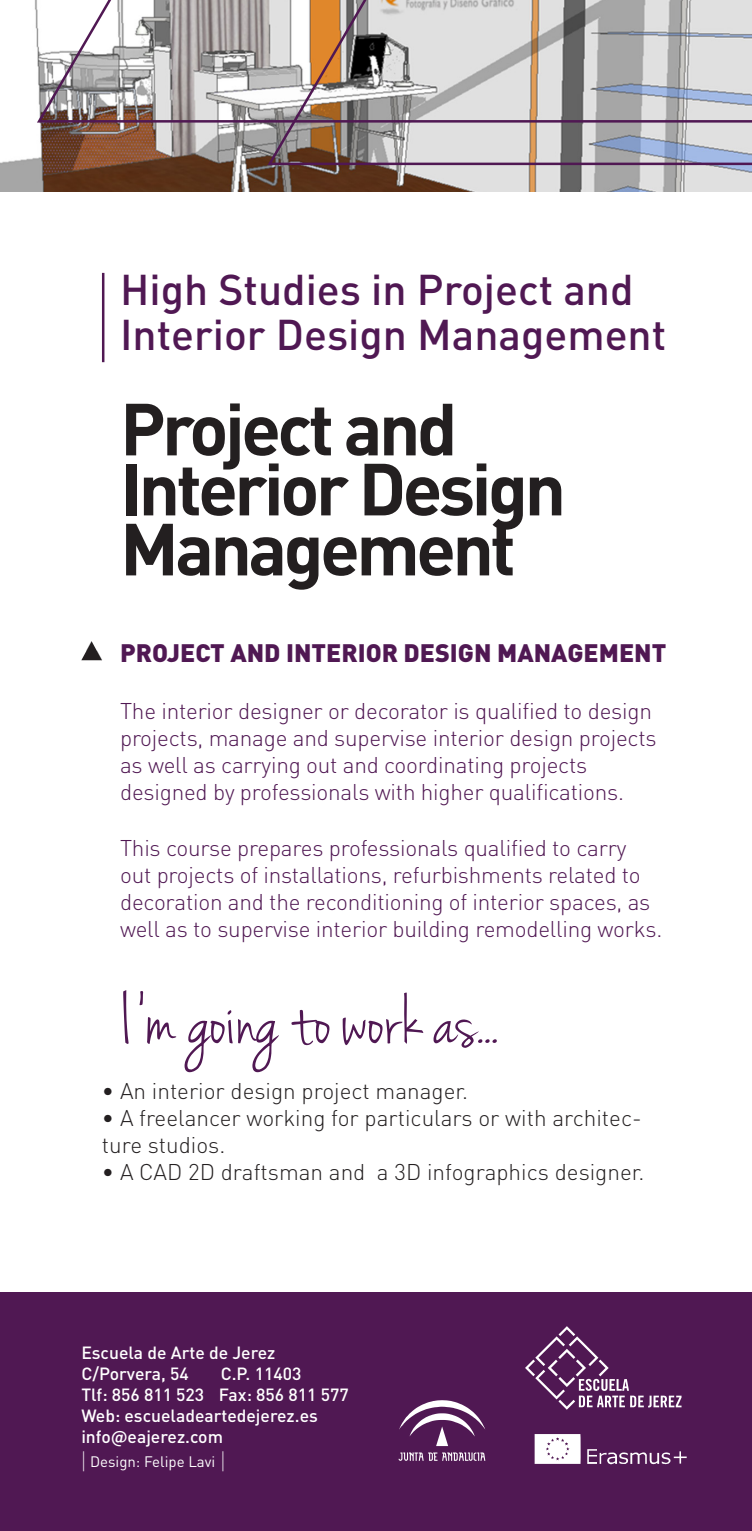
<style>
.page{position:relative;width:752px;height:1531px;background:#fff}
.page>*{position:absolute;margin:0;border:0;box-sizing:border-box;transform-origin:0 0}
.Titulos_de_la_especi{font:75px "Jenna Sue";color:#501853}
.Final{font:700 72.5px/60px "DIN Pro";letter-spacing:-.05em;color:#231f20}
.Final-2{font:500 42.5px/45px "DIN Pro";color:#501853}
.Titulos_de_la_especi-2{font:900 25px "DIN Pro";color:#501853}
.Titulos_de_la_especi-3{font:300 22.5px/27px "DIN Pro";letter-spacing:-.01em;color:#501853}
.Parrafo_normal{font:300 22.5px/27px "DIN Pro";color:#231f20}
.Parrafo_normal-2{font:500 17.5px "DIN Pro";color:#fff}
.t1{font:15px "DIN Pro";color:#fff}
.s1{font-family:"Helvetica Neue LT Std";font-weight:100;font-size:20px}
</style>
<div class="page">
<img style="left:0;top:0;width:751px;height:191px">
<svg style="left:81px;top:641px;width:21px;height:19px"></svg>
<svg style="left:265px;top:125px;width:486px;height:42px"></svg>
<svg style="left:35px;top:0;width:716px;height:125px"></svg>
<div style="left:0;top:1292px;width:751px;height:239px;background:#501853"></div>
<hr style="left:102px;top:273px;width:2px;height:89px;background:#501853">
<svg style="left:398px;top:1452px;width:87px;height:9px"></svg>
<svg style="left:399px;top:1400px;width:86px;height:46px"></svg>
<svg style="left:534px;top:1434px;width:46px;height:30px"></svg>
<svg style="left:587px;top:1449px;width:99px;height:15px"></svg>
<svg style="left:525px;top:1326px;width:156px;height:83px"></svg>
<p class="Final-2" style="left:120px;top:266px;width:547px">High Studies in Project and<br>Interior Design Management</p>
<p class="Final" style="left:120px;top:396px;width:447px">Project and<br>Interior Design<br>Management</p>
<p class="Titulos_de_la_especi-2" style="left:120px;top:636px;width:547px">PROJECT AND INTERIOR DESIGN MANAGEMENT</p>
<p class="Titulos_de_la_especi-3" style="left:120px;top:697px;width:538px">The interior designer or decorator is qualified to design projects, manage and supervise interior design projects as well as carrying out and coordinating projects designed by professionals with higher qualifications.</p>
<p class="Titulos_de_la_especi-3" style="left:120px;top:833px;width:543px">This course prepares professionals qualified to carry out projects of installations, refurbishments related to decoration and the reconditioning of interior spaces, as well as to supervise interior building remodelling works.</p>
<p class="Titulos_de_la_especi" style="left:123px;top:978px;width:376px">I’m going to work as...</p>
<p class="Parrafo_normal" style="left:102px;top:1076px;width:367px">• An interior design project manager.</p>
<p class="Parrafo_normal" style="left:102px;top:1103px;width:541px">• A freelancer working for particulars or with architec&shy;ture studios.</p>
<p class="Parrafo_normal" style="left:102px;top:1157px;width:543px">• A CAD 2D draftsman and a 3D infographics designer.</p>
<p class="Parrafo_normal-2" style="left:81px;top:1340px;width:195px">Escuela de Arte de Jerez</p>
<p class="Parrafo_normal-2" style="left:81px;top:1361px;width:109px">C/Porvera, 54</p>
<p class="Parrafo_normal-2" style="left:220px;top:1361px;width:82px">C.P. 11403</p>
<p class="Parrafo_normal-2" style="left:81px;top:1382px;width:269px">Tlf: 856 811 523 Fax: 856 811 577</p>
<p class="Parrafo_normal-2" style="left:81px;top:1403px;width:238px">Web: escueladeartedejerez.es</p>
<p class="Parrafo_normal-2" style="left:81px;top:1424px;width:143px">info@eajerez.com</p>
<p class="t1" style="left:81px;top:1451px;width:145px"><span class="s1">|</span> Design: Felipe Lavi <span class="s1">|</span></p>
</div>
